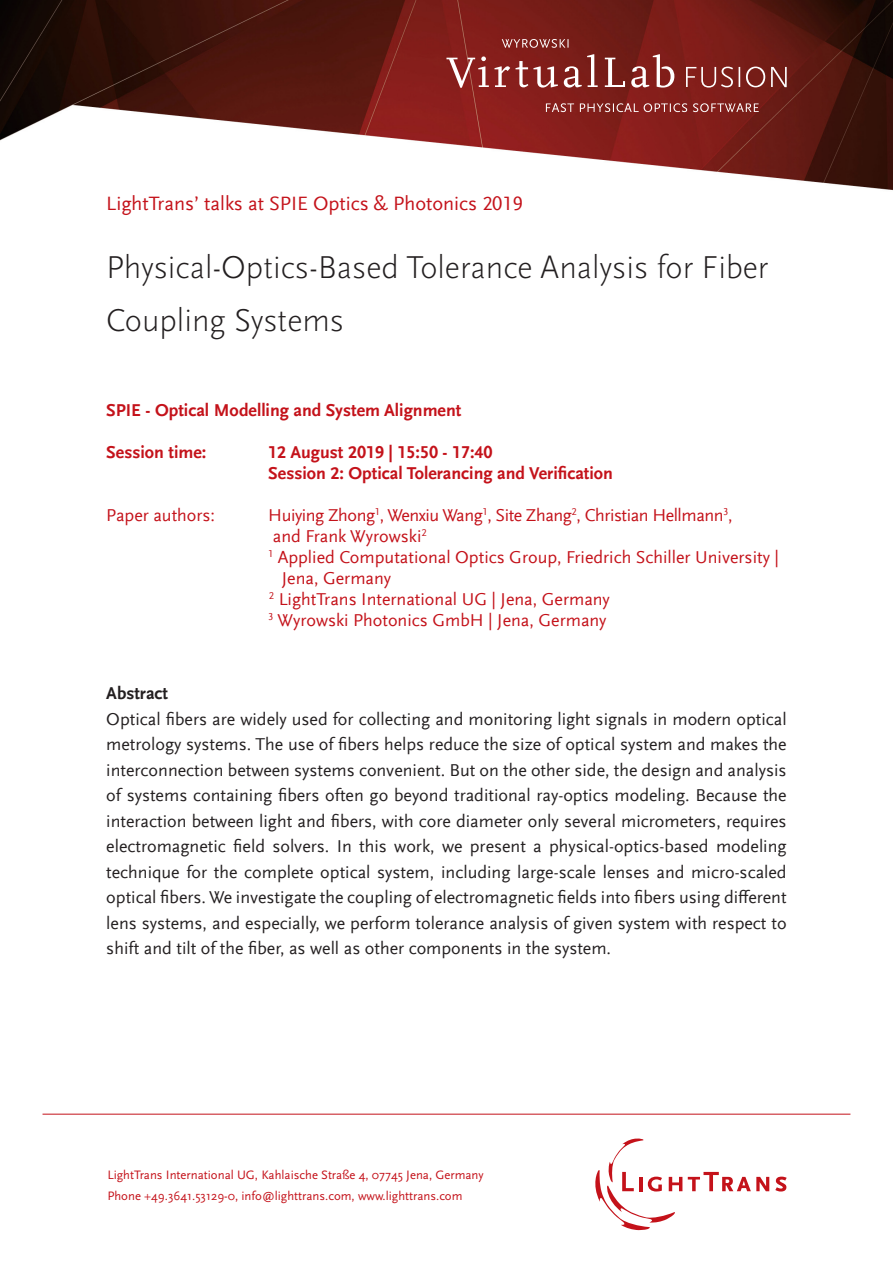
<style>
.page{position:relative;width:893px;height:1263px;background:#fff}
.page>*{position:absolute;margin:0;border:0;box-sizing:border-box;transform-origin:0 0}
.LT_Produktblatt_Zwis{font:300 33px/52.5px "Scala Sans OT";color:#231f20}
.LT_Produktblatt_Dach{font:20.25px "Scala Sans Offc Pro";color:#c4121a}
.LT_Produktblatt_Subl{font:18px/25.5px "Scala Sans Offc Pro";color:#231f20;text-align:justify}
.LT_Produktblatt_Subl-2{font:18px/21px "Scala Sans Offc Pro";color:#c4121a}
.LT_Produktblatt_Subl-3{font:700 18px "Scala Sans Offc Pro";color:#c4121a}
.LT_Produktblatt_Subl-4{font:18px/21px "Scala Sans Offc Pro";letter-spacing:-.025em;color:#c4121a}
.LT_Produktblatt_Subl-5{font:700 18px "Scala Sans Offc Pro";color:#231f20}
.t1{font:12.75px/21px "Scala Sans";color:#c4121a}
</style>
<div class="page">
<svg style="left:688px;top:1172px;width:81px;height:19px"></svg>
<svg style="left:775px;top:1176px;width:12px;height:15px"></svg>
<svg style="left:595px;top:1138px;width:87px;height:92px"></svg>
<hr style="left:43px;top:1114px;width:807px;height:1px;background:#c4121a">
<img style="left:0;top:0;width:893px;height:191px">
<svg style="left:446px;top:39px;width:341px;height:73px;background:#8c3430"></svg>
<p class="LT_Produktblatt_Dach" style="left:106px;top:192px;width:418px">LightTrans’ talks at SPIE Optics &amp; Photonics 2019</p>
<p class="LT_Produktblatt_Zwis" style="left:106px;top:242px;width:664px">Physical-Optics-Based Tolerance Analysis for Fiber<br>Coupling Systems</p>
<p class="LT_Produktblatt_Subl-3" style="left:106px;top:400px;width:357px">SPIE - Optical Modelling and System Alignment</p>
<p class="LT_Produktblatt_Subl-3" style="left:106px;top:442px;width:102px">Session time:</p>
<p class="LT_Produktblatt_Subl-3" style="left:268px;top:442px;width:226px">12 August 2019 | 15:50 - 17:40</p>
<p class="LT_Produktblatt_Subl-3" style="left:268px;top:463px;width:346px">Session 2: Optical Tolerancing and Verification</p>
<p class="LT_Produktblatt_Subl-2" style="left:106px;top:505px;width:110px">Paper authors:</p>
<p class="LT_Produktblatt_Subl-4" style="left:268px;top:505px;width:466px">Huiying Zhong<sup>1</sup>, Wenxiu Wang<sup>1</sup>, Site Zhang<sup>2</sup>, Christian Hellmann<sup>3</sup>, and Frank Wyrowski<sup>2</sup></p>
<p class="LT_Produktblatt_Subl-2" style="left:282px;top:547px;width:499px;text-indent:-13px"><sup>1</sup> Applied Computational Optics Group, Friedrich Schiller University |<br>Jena, Germany</p>
<p class="LT_Produktblatt_Subl-2" style="left:269px;top:589px;width:342px"><sup>2</sup> LightTrans International UG | Jena, Germany</p>
<p class="LT_Produktblatt_Subl-2" style="left:268px;top:610px;width:340px"><sup>3</sup> Wyrowski Photonics GmbH | Jena, Germany</p>
<p class="LT_Produktblatt_Subl-5" style="left:106px;top:683px;width:63px">Abstract</p>
<p class="LT_Produktblatt_Subl" style="left:106px;top:706px;width:682px">Optical fibers are widely used for collecting and monitoring light signals in modern optical metrology systems. The use of fibers helps reduce the size of optical system and makes the interconnection between systems convenient. But on the other side, the design and analysis of systems containing fibers often go beyond traditional ray-optics modeling. Because the interaction between light and fibers, with core diameter only several micrometers, requires electromagnetic field solvers. In this work, we present a physical-optics-based modeling technique for the complete optical system, including large-scale lenses and micro-scaled optical fibers. We investigate the coupling of electromagnetic fields into fibers using different lens systems, and especially, we perform tolerance analysis of given system with respect to shift and tilt of the fiber, as well as other components in the system.</p>
<p class="t1" style="left:107px;top:1164px;width:378px">LightTrans International UG, Kahlaische Straße 4, 07745 Jena, Germany<br>Phone +49.3641.53129-0, info@lighttrans.com, www.lighttrans.com</p>
</div>
